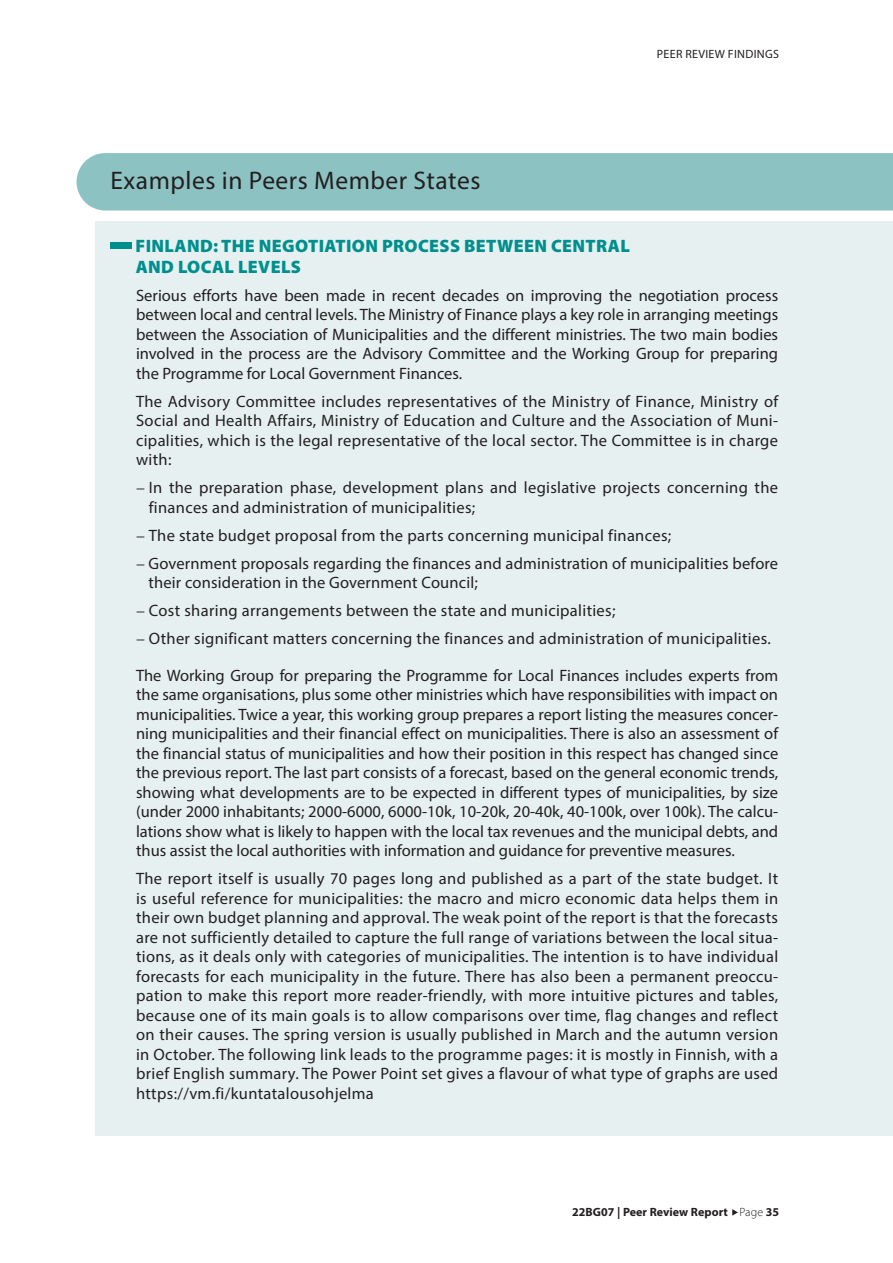
<style>
.page{position:relative;width:893px;height:1263px;background:#fff}
.page>*{position:absolute;margin:0;border:0;box-sizing:border-box;transform-origin:0 0}
.Encadre-2_Titre-ok{font:25.5px "Myriad Pro";letter-spacing:.02em;color:#231f20}
.Encadre-2_S-titre_ok{font:900 18px/21px "Myriad Pro";letter-spacing:.02em;color:#008f8d}
.Encadre_2_texte-ok{font:16.5px/19.5px "Myriad Pro";letter-spacing:.02em;color:#231f20;text-align:justify}
.t1{font:700 12px "Myriad Pro";letter-spacing:.005em;color:#231f20}
.Tetiere_ok{font:12px "Myriad Pro";letter-spacing:.025em;color:#231f20}
.s1{font-size:15px}
.s2{font-weight:300}
</style>
<div class="page">
<svg style="left:732px;top:1209px;width:6px;height:6px"></svg>
<div style="left:96px;top:221px;width:797px;height:914px;background:#e6f0f1"></div>
<div style="left:111px;top:242px;width:21px;height:7px;background:#008f8d"></div>
<div style="left:77px;top:153px;width:816px;height:57px;background:#8dc2c3"></div>
<p class="Encadre-2_Titre-ok" style="left:111px;top:165px;width:371px">Examples in Peers Member States</p>
<p class="Tetiere_ok" style="left:657px;top:46px;width:124px">PEER REVIEW FINDINGS</p>
<p class="Encadre-2_S-titre_ok" style="left:136px;top:234px;width:496px">FINLAND: THE NEGOTIATION PROCESS BETWEEN CENTRAL<br>AND LOCAL LEVELS</p>
<p class="Encadre_2_texte-ok" style="left:136px;top:285px;width:644px">Serious efforts have been made in recent decades on improving the negotiation process between local and central levels. The Ministry of Finance plays a key role in arranging meetings between the Association of Municipalities and the different ministries. The two main bodies involved in the process are the Advisory Committee and the Working Group for preparing the Programme for Local Government Finances.</p>
<p class="Encadre_2_texte-ok" style="left:136px;top:391px;width:644px">The Advisory Committee includes representatives of the Ministry of Finance, Ministry of Social and Health Affairs, Ministry of Education and Culture and the Association of Muni&shy;cipalities, which is the legal representative of the local sector. The Committee is in charge with:</p>
<p class="Encadre_2_texte-ok" style="left:149px;top:478px;width:631px;text-indent:-13px"><span class="s1">−</span> In the preparation phase, development plans and legislative projects concerning the finances and administration of municipalities;</p>
<p class="Encadre_2_texte-ok" style="left:136px;top:525px;width:537px"><span class="s1">−</span> The state budget proposal from the parts concerning municipal finances;</p>
<p class="Encadre_2_texte-ok" style="left:148px;top:553px;width:631px;text-indent:-12px"><span class="s1">−</span> Government proposals regarding the finances and administration of municipalities before their consideration in the Government Council;</p>
<p class="Encadre_2_texte-ok" style="left:136px;top:601px;width:481px"><span class="s1">−</span> Cost sharing arrangements between the state and municipalities;</p>
<p class="Encadre_2_texte-ok" style="left:136px;top:629px;width:636px"><span class="s1">−</span> Other significant matters concerning the finances and administration of municipalities.</p>
<p class="Encadre_2_texte-ok" style="left:136px;top:665px;width:644px">The Working Group for preparing the Programme for Local Finances includes experts from the same organisations, plus some other ministries which have responsibilities with impact on municipalities. Twice a year, this working group prepares a report listing the measures concer&shy;ning municipalities and their financial effect on municipalities. There is also an assessment of the financial status of municipalities and how their position in this respect has changed since the previous report. The last part consists of a forecast, based on the general economic trends, showing what developments are to be expected in different types of municipalities, by size (under 2000 inhabitants; 2000-6000, 6000-10k, 10-20k, 20-40k, 40-100k, over 100k). The calcu&shy;lations show what is likely to happen with the local tax revenues and the municipal debts, and thus assist the local authorities with information and guidance for preventive measures.</p>
<p class="Encadre_2_texte-ok" style="left:136px;top:869px;width:644px">The report itself is usually 70 pages long and published as a part of the state budget. It is useful reference for municipalities: the macro and micro economic data helps them in their own budget planning and approval. The weak point of the report is that the forecasts are not sufficiently detailed to capture the full range of variations between the local situa&shy;tions, as it deals only with categories of municipalities. The intention is to have individual forecasts for each municipality in the future. There has also been a permanent preoccu&shy;pation to make this report more reader-friendly, with more intuitive pictures and tables, because one of its main goals is to allow comparisons over time, flag changes and reflect on their causes. The spring version is usually published in March and the autumn version in October. The following link leads to the programme pages: it is mostly in Finnish, with a brief English summary. The Power Point set gives a flavour of what type of graphs are used https://vm.fi/kuntatalousohjelma</p>
<p class="t1" style="left:572px;top:1204px;width:209px">22BG07 | Peer Review Report <span class="s2">Page</span> 35</p>
</div>
